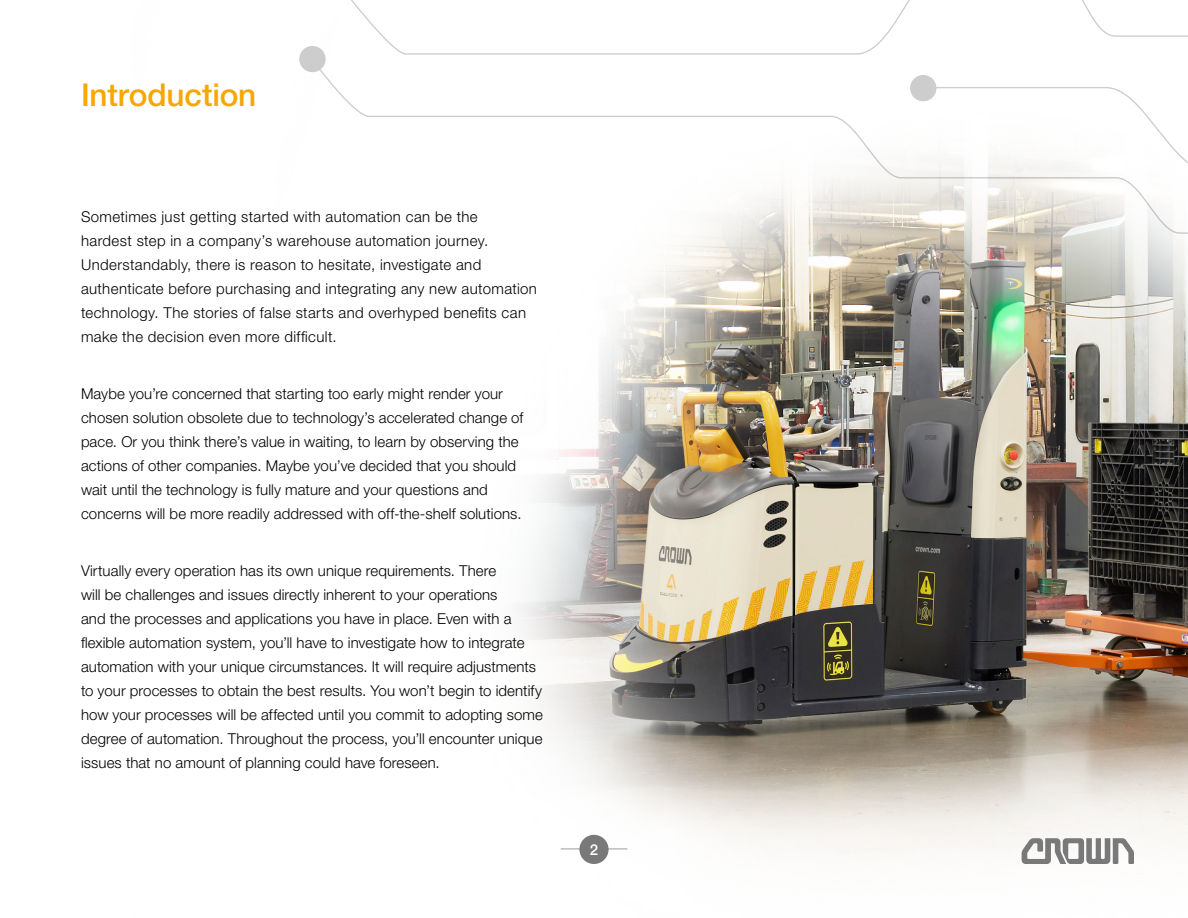
<style>
.page{position:relative;width:1188px;height:918px;background:#fff}
.page>*{position:absolute;margin:0;border:0;box-sizing:border-box;transform-origin:0 0}
.t1{font:500 31.5px "Helvetica Neue LT Std";letter-spacing:-.005em;color:#f8a600}
.t2{font:300 15px/24px "Helvetica Neue LT Std";letter-spacing:.005em;color:#000001}
.t3{font:300 15px/24px "Helvetica Neue LT Std";letter-spacing:.025em;color:#000001}
.t4{font:500 15px "Helvetica Neue LT Std";color:#fff}
</style>
<div class="page">
<img style="left:301px;top:46px;width:887px;height:818px">
<svg style="left:319px;top:68px;width:869px;height:166px"></svg>
<div style="left:300px;top:47px;width:25px;height:25px;background:#cdcdcd;border-radius:50%"></div>
<div style="left:299px;top:46px;width:27px;height:26px;border:1px solid #000001;border-radius:50%"></div>
<div style="left:911px;top:76px;width:25px;height:25px;background:#cdcdcd;border-radius:50%"></div>
<div style="left:910px;top:75px;width:26px;height:26px;border:1px solid #000001;border-radius:50%"></div>
<svg style="left:349px;top:0;width:562px;height:55px"></svg>
<svg style="left:1082px;top:0;width:106px;height:37px"></svg>
<svg style="left:935px;top:86px;width:253px;height:79px"></svg>
<svg style="left:561px;top:849px;width:18px;height:1px"></svg>
<svg style="left:609px;top:849px;width:18px;height:1px"></svg>
<div style="left:579px;top:835px;width:30px;height:29px;background:#787978;border-radius:50%"></div>
<svg style="left:1022px;top:838px;width:112px;height:26px"></svg>
<h1 class="t1" style="left:81px;top:76px;width:177px">Introduction</h1>
<p class="t3" style="left:81px;top:204px;width:458px">Sometimes just getting started with automation can be the<br>hardest step in a company’s warehouse automation journey.<br>Understandably, there is reason to hesitate, investigate and authenticate before purchasing and integrating any new automation technology. The stories of false starts and overhyped benefits can make the decision even more difficult.</p>
<p class="t2" style="left:81px;top:381px;width:444px">Maybe you’re concerned that starting too early might render your chosen solution obsolete due to technology’s accelerated change of pace. Or you think there’s value in waiting, to learn by observing the actions of other companies. Maybe you’ve decided that you should wait until the technology is fully mature and your questions and concerns will be more readily addressed with off-the-shelf solutions.</p>
<p class="t2" style="left:81px;top:558px;width:463px">Virtually every operation has its own unique requirements. There<br>will be challenges and issues directly inherent to your operations<br>and the processes and applications you have in place. Even with a flexible automation system, you’ll have to investigate how to integrate automation with your unique circumstances. It will require adjustments to your processes to obtain the best results. You won’t begin to identify how your processes will be affected until you commit to adopting some degree of automation. Throughout the process, you’ll encounter unique issues that no amount of planning could have foreseen.</p>
<p class="t4" style="left:590px;top:840px;width:10px">2</p>
</div>
